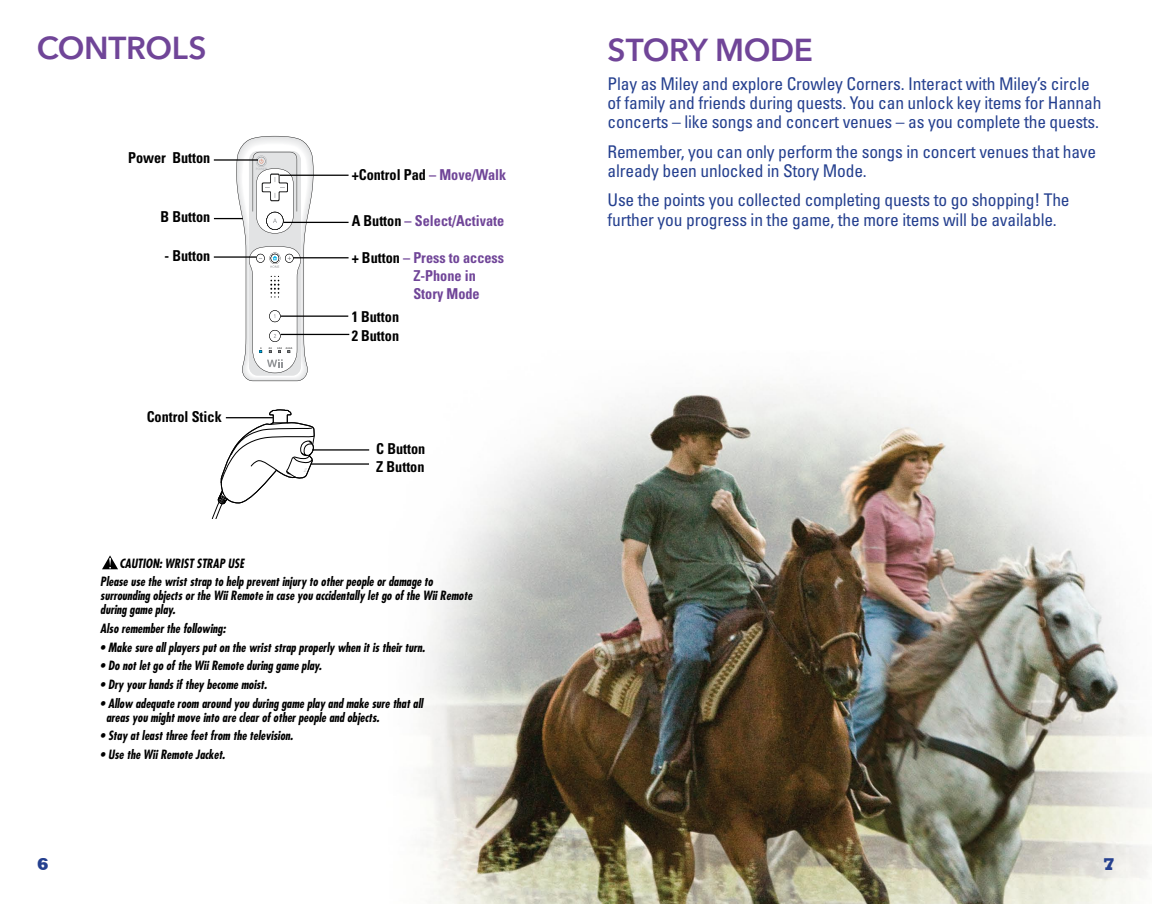
<style>
.page{position:relative;width:1152px;height:904px;background:#fff}
.page>*{position:absolute;margin:0;border:0;box-sizing:border-box;transform-origin:0 0}
.t1{font:600 31.5px "Avenir Next LT Pro";letter-spacing:-.01em;color:#704598}
.t2{font:condensed 17.5px/19.2px "Univers";letter-spacing:-.01em;color:#25408f}
.t3{font:800 17.5px "Rockwell";color:#25408f}
.t4{font:700 condensed 15.05px/18px "Univers";color:#000;scale:.95 1}
.t5{font:700 condensed 15.05px/18px "Univers";color:#704598;scale:.95 1}
.t6{font:italic 700 condensed 12.42px/14px "Futura";color:#000;scale:.95 1}
.s1{color:#704598}
.s2{color:#000}
</style>
<div class="page">
<img style="left:102px;top:159px;width:1049px;height:744px">
<div style="left:201px;top:398px;width:120px;height:127px;background:#fff"></div>
<svg style="left:212px;top:410px;width:102px;height:108px"></svg>
<hr style="left:226px;top:417px;width:47px;height:1px;background:#000">
<hr style="left:311px;top:463px;width:58px;height:1px;background:#000">
<hr style="left:312px;top:449px;width:57px;height:1px;background:#000">
<div style="left:225px;top:124px;width:100px;height:267px;background:#fff"></div>
<hr style="left:280px;top:174px;width:68px;height:2px;background:#000">
<hr style="left:284px;top:222px;width:64px;height:1px;background:#000">
<hr style="left:293px;top:257px;width:55px;height:1px;background:#000">
<hr style="left:281px;top:315px;width:67px;height:2px;background:#000">
<hr style="left:281px;top:334px;width:68px;height:1px;background:#000">
<svg style="left:214px;top:136px;width:100px;height:245px"></svg>
<hr style="left:214px;top:159px;width:44px;height:2px;background:#000">
<svg style="left:102px;top:555px;width:16px;height:14px"></svg>
<svg style="left:1145px;top:897px;width:6px;height:6px"></svg>
<h1 class="t1" style="left:37px;top:29px;width:171px">CONTROLS</h1>
<p class="t4" style="left:128px;top:148px;width:88px">Power Button</p>
<p class="t4" style="left:160px;top:207px;width:54px">B Button</p>
<p class="t4" style="left:164px;top:247px;width:50px">- Button</p>
<p class="t4" style="left:147px;top:407px;width:81px">Control Stick</p>
<p class="t4" style="left:352px;top:166px;width:164px">+Control Pad <span class="s1">– Move/Walk</span></p>
<p class="t5" style="left:352px;top:212px;width:162px"><span class="s2">A Button</span> – Select/Activate</p>
<p class="t5" style="left:413px;top:248px;width:97px;text-indent:-62px"><span class="s2">+ Button</span> – Press to access<br>Z-Phone in<br>Story Mode</p>
<p class="t4" style="left:352px;top:306px;width:51px;line-height:19.1px">1 Button<br>2 Button</p>
<p class="t4" style="left:376px;top:440px;width:53px">C Button<br>Z Button</p>
<p class="t6" style="left:100px;top:553px;width:352px;line-height:18.7px;text-indent:19px">CAUTION: WRIST STRAP USE<br>Please use the wrist strap to help prevent injury to other people or damage to</p>
<p class="t6" style="left:100px;top:588px;width:393px">surrounding objects or the Wii Remote in case you accidentally let go of the Wii Remote during game play.</p>
<p class="t6" style="left:100px;top:621px;width:133px">Also remember the following:</p>
<p class="t6" style="left:100px;top:640px;width:343px">• Make sure all players put on the wrist strap properly when it is their turn.</p>
<p class="t6" style="left:100px;top:658px;width:235px">• Do not let go of the Wii Remote during game play.</p>
<p class="t6" style="left:100px;top:677px;width:177px">• Dry your hands if they become moist.</p>
<p class="t6" style="left:106px;top:696px;width:335px;text-indent:-6px">• Allow adequate room around you during game play and make sure that all areas you might move into are clear of other people and objects.</p>
<p class="t6" style="left:100px;top:728px;width:204px">• Stay at least three feet from the television.</p>
<p class="t6" style="left:100px;top:747px;width:133px">• Use the Wii Remote Jacket.</p>
<h1 class="t1" style="left:607px;top:30px;width:207px">STORY MODE</h1>
<h2 class="t2" style="left:607px;top:74px;width:495px">Play as Miley and explore Crowley Corners. Interact with Miley’s circle of family and friends during quests. You can unlock key items for Hannah concerts – like songs and concert venues – as you complete the quests.</h2>
<h2 class="t2" style="left:607px;top:141px;width:490px">Remember, you can only perform the songs in concert venues that have already been unlocked in Story Mode.</h2>
<h2 class="t2" style="left:607px;top:190px;width:463px">Use the points you collected completing quests to go shopping! The further you progress in the game, the more items will be available.</h2>
<h2 class="t3" style="left:37px;top:853px;width:14px">6</h2>
<h2 class="t3" style="left:1103px;top:853px;width:14px">7</h2>
</div>
